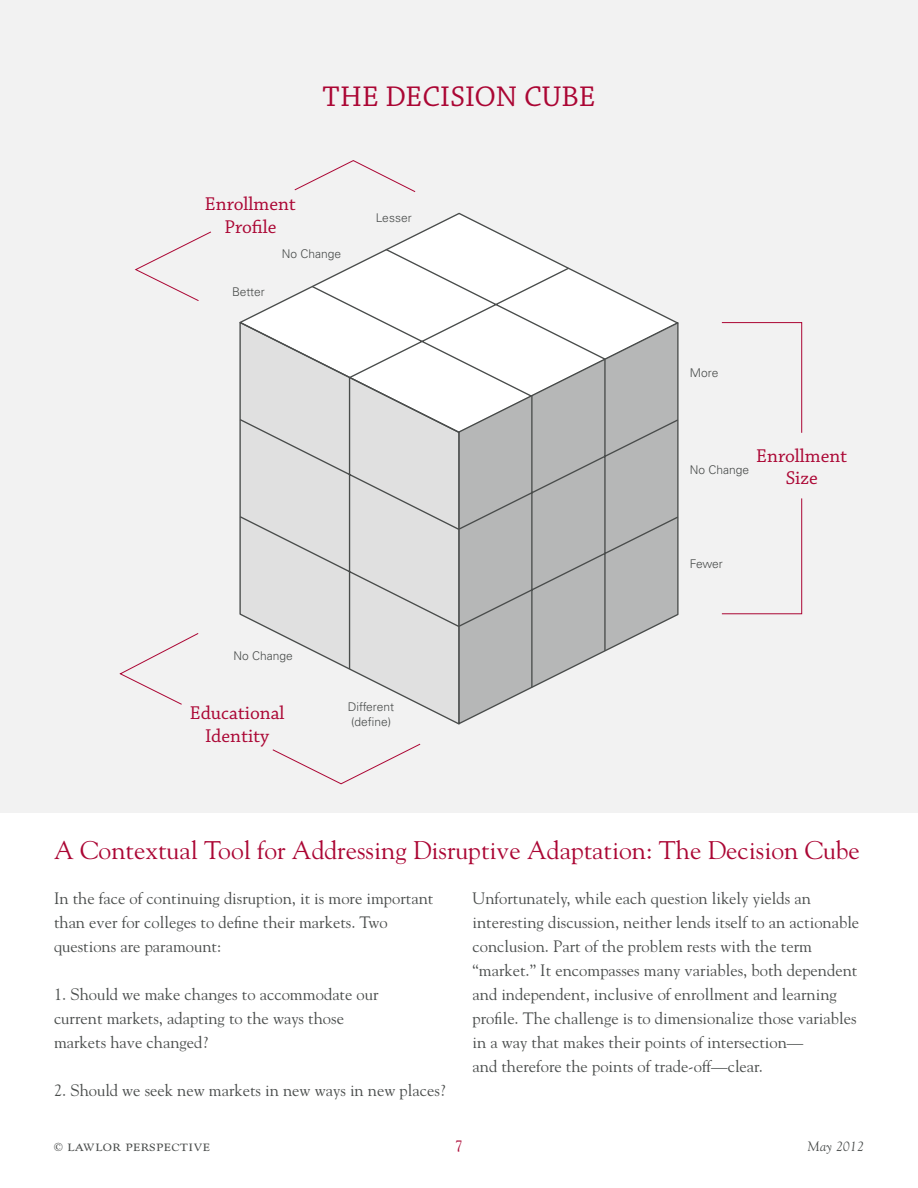
<style>
.page{position:relative;width:918px;height:1188px;background:#fff}
.page>*{position:absolute;margin:0;border:0;box-sizing:border-box;transform-origin:0 0}
.t1{font:30px "Chaparral Pro";color:#ab0634}
.t2{font:25.5px "Goudy";color:#ab0634}
.t3{font:19.5px/22.5px "Chaparral Pro";color:#ab0634;text-align:center}
.t4{font:16.5px/24px "Goudy";color:#494c4b}
.t5{font:16.5px "Goudy SC";letter-spacing:.02em;color:#494c4b}
.t6{font:15px "Goudy";color:#ab0634}
.t7{font:italic 13.5px "Goudy";letter-spacing:.02em;color:#494c4b}
.t8{font:300 12px/14.2px "Univers";color:#494c4b}
.s1{font-size:11.55px}
</style>
<div class="page">
<div style="left:0;top:0;width:918px;height:812px;background:#f2f2f2"></div>
<div style="left:722px;top:322px;width:80px;height:292px;border:1px solid #ab0634"></div>
<div style="left:749px;top:433px;width:106px;height:65px;background:#f2f2f2"></div>
<svg style="left:119px;top:666px;width:267px;height:119px"></svg>
<svg style="left:134px;top:160px;width:544px;height:602px"></svg>
<h1 class="t1" style="left:323px;top:80px;width:274px">The Decision Cube</h1>
<p class="t3" style="left:205px;top:194px;width:92px">Enrollment<br>Profile</p>
<p class="t8" style="left:376px;top:211px;width:37px">Lesser</p>
<p class="t8" style="left:232px;top:285px;width:34px">Better</p>
<p class="t8" style="left:282px;top:247px;width:61px">No Change</p>
<p class="t8" style="left:234px;top:648px;width:61px">No Change</p>
<p class="t3" style="left:190px;top:702px;width:96px">Educational<br>Identity</p>
<p class="t8" style="left:348px;top:700px;width:48px">Different (define)</p>
<p class="t8" style="left:690px;top:366px;width:30px">More</p>
<p class="t8" style="left:690px;top:463px;width:61px">No Change</p>
<p class="t3" style="left:756px;top:445px;width:92px">Enrollment<br>Size</p>
<p class="t8" style="left:690px;top:556px;width:35px">Fewer</p>
<h2 class="t2" style="left:54px;top:835px;width:807px">A Contextual Tool for Addressing Disruptive Adaptation: The Decision Cube</h2>
<p class="t4" style="left:54px;top:885px;width:381px">In the face of continuing disruption, it is more important than ever for colleges to define their markets. Two questions are paramount:</p>
<p class="t4" style="left:54px;top:981px;width:326px">1. Should we make changes to accommodate our current markets, adapting to the ways those markets have changed?</p>
<p class="t4" style="left:54px;top:1077px;width:393px">2. Should we seek new markets in new ways in new places?</p>
<p class="t4" style="left:473px;top:885px;width:388px">Unfortunately, while each question likely yields an interesting discussion, neither lends itself to an actionable conclusion. Part of the problem rests with the term “market.” It encompasses many variables, both dependent and independent, inclusive of enrollment and learning profile. The challenge is to dimensionalize those variables in a way that makes their points of intersection—<br>and therefore the points of trade-off—clear.</p>
<p class="t5" style="left:54px;top:1135px;width:158px"><span class="s1">©</span> lawlor perspective</p>
<p class="t6" style="left:455px;top:1136px;width:9px">7</p>
<p class="t7" style="left:808px;top:1138px;width:58px">May 2012</p>
</div>
